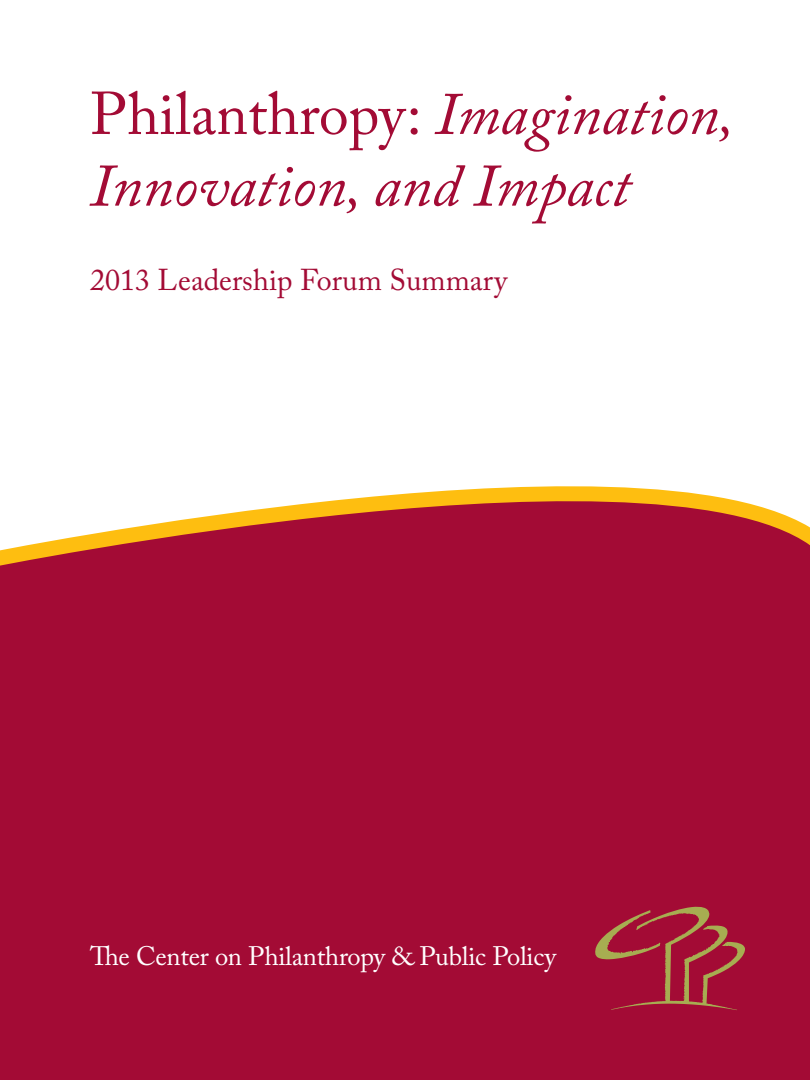
<style>
.page{position:relative;width:810px;height:1080px;background:#fff}
.page>*{position:absolute;margin:0;border:0;box-sizing:border-box;transform-origin:0 0}
.t1{font:italic 59.75px/71.8px "Adobe Caslon Pro";color:#a30b35}
.t2{font:30px "Adobe Caslon Pro";color:#a30b35}
.t3{font:26.5px "Adobe Caslon Pro";letter-spacing:-.01em;color:#fff}
.s1{font-style:normal}
</style>
<div class="page">
<div style="left:0;top:486px;width:810px;height:594px;background:#a30b35"></div>
<svg style="left:595px;top:906px;width:150px;height:104px;background:#a32739"></svg>
<p class="t1" style="left:90px;top:77px;width:646px"><span class="s1">Philanthropy:</span> Imagination,<br>Innovation, and Impact</p>
<p class="t2" style="left:90px;top:262px;width:419px">2013 Leadership Forum Summary</p>
<p class="t3" style="left:90px;top:940px;width:467px">The Center on Philanthropy &amp; Public Policy</p>
</div>
